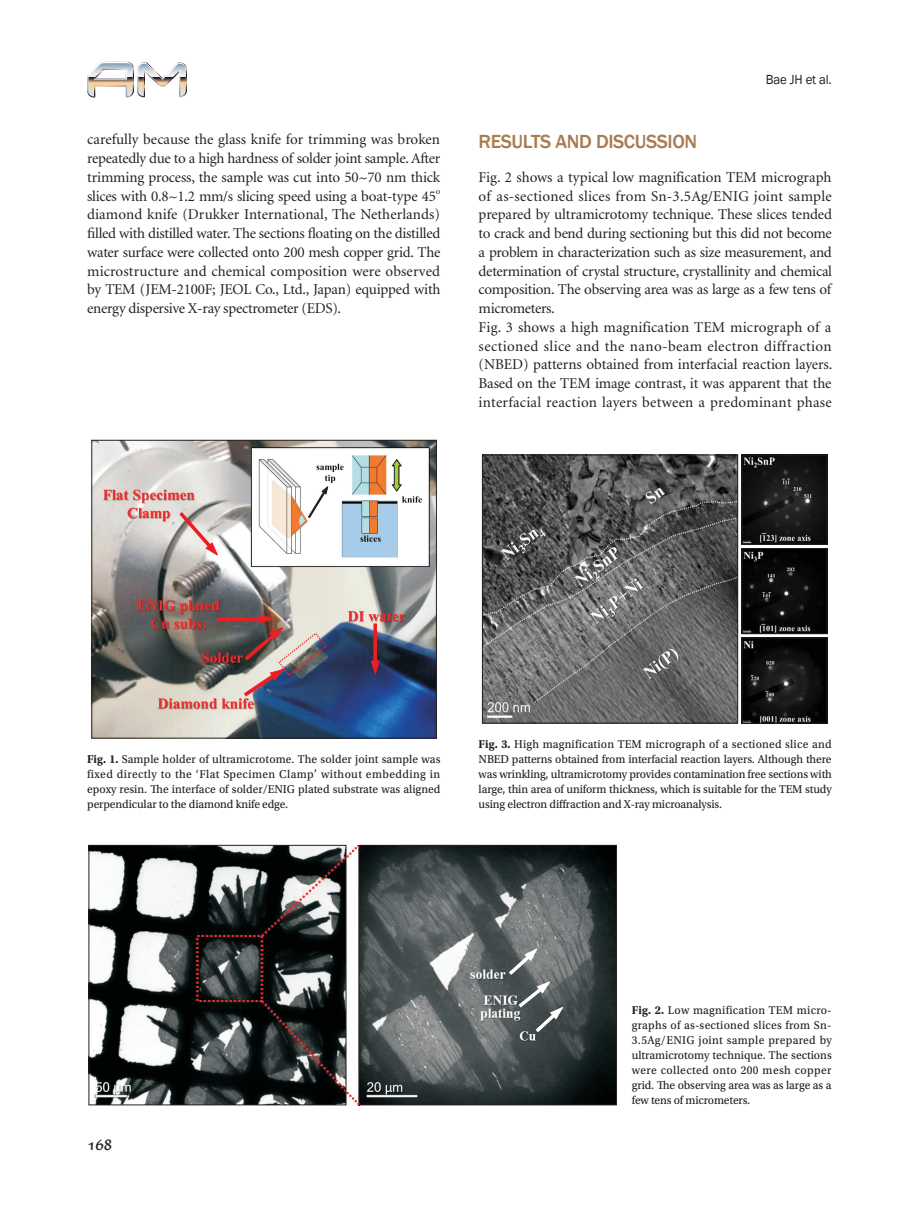
<style>
.page{position:relative;width:919px;height:1217px;background:#fff}
.page>*{position:absolute;margin:0;border:0;box-sizing:border-box;transform-origin:0 0}
.t1{font:500 19.5px "Franklin Gothic";letter-spacing:-.02em;color:#a97b50}
.t2{font:15.75px "Formal 436 BT";color:#231f20;scale:.95 1}
.t3{font:15px/18.8px "Minion";letter-spacing:-.01em;color:#231f20;text-align:justify}
.t4{font:13.5px "Franklin Gothic";letter-spacing:-.01em;color:#231f20;scale:.95 1}
.t5{font:12px/15px "Utopia Std Capt";color:#231f20;text-align:justify;scale:.95 1}
.t6{font:12px/15px "Utopia Std Capt";letter-spacing:.02em;color:#231f20;scale:.95 1}
.t7{font:8.7px "Minion";color:#231f20}
.s1{font-family:"Utopia Std";font-weight:700}
</style>
<div class="page">
<svg style="left:87px;top:62px;width:100px;height:36px"></svg>
<svg style="left:88px;top:844px;width:529px;height:261px"></svg>
<svg style="left:505px;top:947px;width:58px;height:88px"></svg>
<img style="left:93px;top:442px;width:341px;height:294px">
<div style="left:91px;top:440px;width:345px;height:298px;border:1px solid #231f20"></div>
<svg style="left:306px;top:486px;width:22px;height:34px"></svg>
<svg style="left:391px;top:458px;width:11px;height:34px"></svg>
<svg style="left:176px;top:508px;width:42px;height:47px"></svg>
<hr style="left:217px;top:617px;width:44px;height:3px;background:#ee1d23">
<svg style="left:241px;top:614px;width:42px;height:49px"></svg>
<svg style="left:240px;top:669px;width:44px;height:30px"></svg>
<svg style="left:373px;top:623px;width:4px;height:37px"></svg>
<svg style="left:370px;top:660px;width:9px;height:14px"></svg>
<svg style="left:482px;top:454px;width:345px;height:269px"></svg>
<p class="t3" style="left:87px;top:131px;width:354px">carefully because the glass knife for trimming was broken repeatedly due to a high hardness of solder joint sample. After trimming process, the sample was cut into 50~70 nm thick slices with 0.8~1.2 mm/s slicing speed using a boat-type 45</p>
<p class="t7" style="left:436px;top:186px;width:6px">o</p>
<p class="t3" style="left:87px;top:206px;width:354px">diamond knife (Drukker International, The Netherlands) filled with distilled water. The sections floating on the distilled water surface were collected onto 200 mesh copper grid. The microstructure and chemical composition were observed by TEM (JEM-2100F; JEOL Co., Ltd., Japan) equipped with energy dispersive X-ray spectrometer (EDS).</p>
<p class="t4" style="left:765px;top:71px;width:71px">Bae JH et al.</p>
<p class="t1" style="left:478px;top:130px;width:220px">RESULTS AND DISCUSSION</p>
<p class="t3" style="left:478px;top:168px;width:355px;text-align:left">Fig. 2 shows a typical low magnification TEM micrograph of as-sectioned slices from Sn-3.5Ag/ENIG joint sample prepared by ultramicrotomy technique. These slices tended to crack and bend during sectioning but this did not become a problem in characterization such as size measurement, and determination of crystal structure, crystallinity and chemical composition. The observing area was as large as a few tens of micrometers.<br>Fig. 3 shows a high magnification TEM micrograph of a sectioned slice and the nano-beam electron diffraction (NBED) patterns obtained from interfacial reaction layers.<br>Based on the TEM image contrast, it was apparent that the interfacial reaction layers between a predominant phase</p>
<p class="t5" style="left:87px;top:751px;width:373px"><span class="s1">Fig. 1.</span> Sample holder of ultramicrotome. The solder joint sample was fixed directly to the ‘Flat Specimen Clamp’ without embedding in epoxy resin. The interface of solder/ENIG plated substrate was aligned perpendicular to the diamond knife edge.</p>
<p class="t5" style="left:478px;top:736px;width:373px"><span class="s1">Fig. 3.</span> High magnification TEM micrograph of a sectioned slice and NBED patterns obtained from interfacial reaction layers. Although there was wrinkling, ultramicrotomy provides contamination free sections with large, thin area of uniform thickness, which is suitable for the TEM study using electron diffraction and X-ray microanalysis.</p>
<p class="t2" style="left:87px;top:1134px;width:28px">168</p>
<p class="t6" style="left:631px;top:1002px;width:212px"><span class="s1">Fig. 2.</span> Low magnification TEM micro&shy;graphs of as-sectioned slices from Sn-3.5Ag/ENIG joint sample prepared by ultramicrotomy technique. The sections were collected onto 200 mesh copper grid. The observing area was as large as a few tens of micrometers.</p>
</div>
